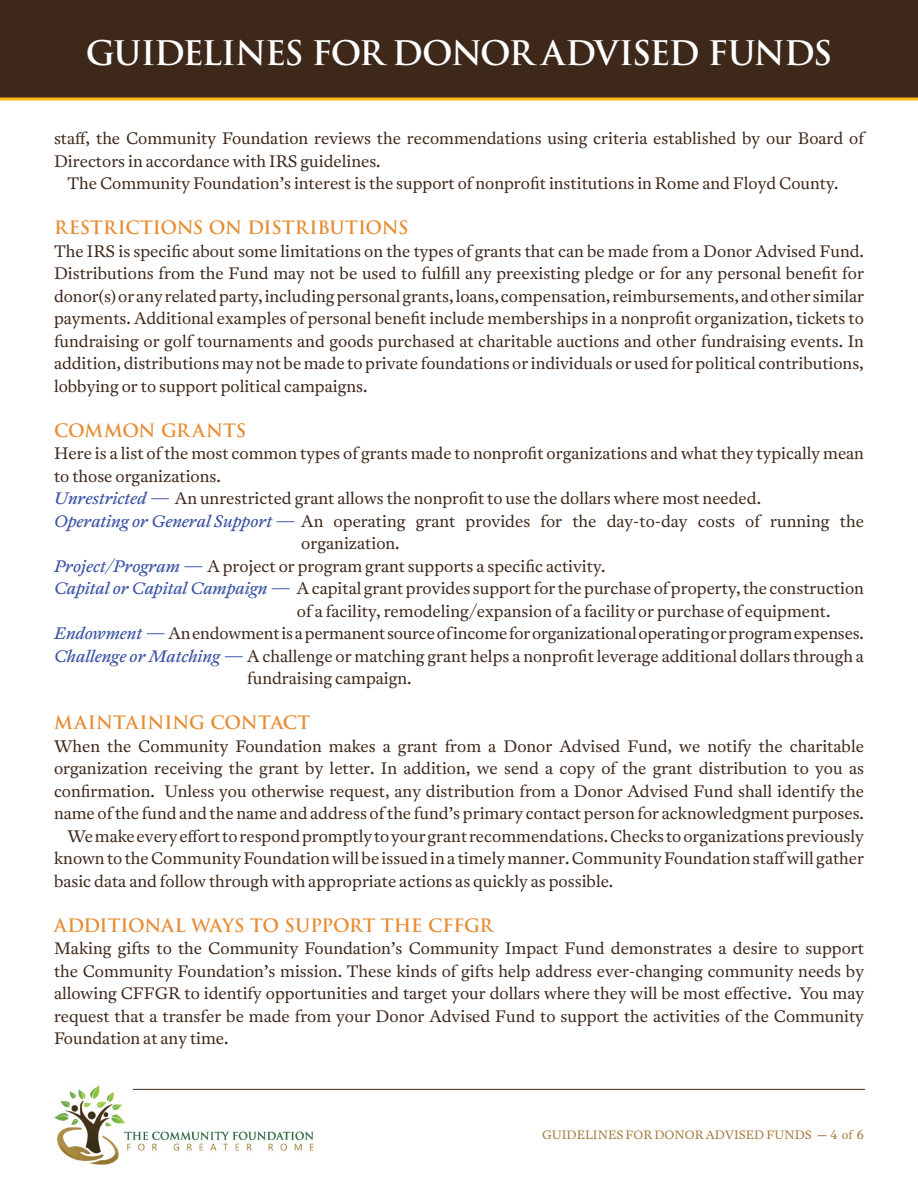
<style>
.page{position:relative;width:918px;height:1188px;background:#fff}
.page>*{position:absolute;margin:0;border:0;box-sizing:border-box;transform-origin:0 0}
.t1{font:700 33px "Trajan Pro";letter-spacing:-.05em;color:#fff}
.t2{font:700 18px "Trajan Pro";letter-spacing:-.01em;color:#e68d35}
.t3{font:300 16.5px/22.5px "Antwerp";color:#3e281a;text-align:justify}
.t4{font:300 12px "Antwerp";color:#a4773a}
.s1{font-weight:400;font-style:italic;color:#3a53a4}
.s2{font-family:"Helvetica Neue";font-weight:400}
</style>
<div class="page">
<img style="left:54px;top:1085px;width:277px;height:80px">
<hr style="left:133px;top:1089px;width:732px;height:1px;background:#3e281a">
<div style="left:0;top:0;width:918px;height:99px;background:#3e281a"></div>
<hr style="left:0;top:98px;width:918px;height:2px;background:#fdb913">
<h1 class="t1" style="left:86px;top:32px;width:748px">GUIDELINES FOR DONOR ADVISED FUNDS</h1>
<p class="t3" style="left:54px;top:127px;width:812px">staff, the Community Foundation reviews the recommendations using criteria established by our Board of</p>
<p class="t3" style="left:54px;top:149px;width:328px">Directors in accordance with IRS guidelines.</p>
<p class="t3" style="left:67px;top:172px;width:772px">The Community Foundation’s interest is the support of nonprofit institutions in Rome and Floyd County.</p>
<p class="t2" style="left:54px;top:216px;width:356px">RESTRICTIONS ON DISTRIBUTIONS</p>
<p class="t3" style="left:54px;top:239px;width:812px">The IRS is specific about some limitations on the types of grants that can be made from a Donor Advised Fund.<br>Distributions from the Fund may not be used to fulfill any preexisting pledge or for any personal benefit for donor(s) or any related party, including personal grants, loans, compensation, reimbursements, and other similar payments. Additional examples of personal benefit include memberships in a nonprofit organization, tickets to fundraising or golf tournaments and goods purchased at charitable auctions and other fundraising events. In addition, distributions may not be made to private foundations or individuals or used for political contributions, lobbying or to support political campaigns.</p>
<p class="t2" style="left:54px;top:419px;width:194px">COMMON GRANTS</p>
<p class="t3" style="left:54px;top:442px;width:812px">Here is a list of the most common types of grants made to nonprofit organizations and what they typically mean to those organizations.</p>
<p class="t3" style="left:54px;top:487px;width:709px"><span class="s1">Unrestricted —</span> An unrestricted grant allows the nonprofit to use the dollars where most needed.</p>
<p class="t3" style="left:54px;top:509px;width:811px"><span class="s1">Operating or General Support —</span> An operating grant provides for the day-to-day costs of running the</p>
<p class="t3" style="left:301px;top:532px;width:100px">organization.</p>
<p class="t3" style="left:54px;top:555px;width:553px"><span class="s1">Project/Program —</span> A project or program grant supports a specific activity.</p>
<p class="t3" style="left:54px;top:577px;width:812px"><span class="s1">Capital or Capital Campaign —</span> A capital grant provides support for the purchase of property, the construction</p>
<p class="t3" style="left:297px;top:600px;width:535px">of a facility, remodeling/expansion of a facility or purchase of equipment.</p>
<p class="t3" style="left:54px;top:622px;width:811px"><span class="s1">Endowment —</span> An endowment is a permanent source of income for organizational operating or program expenses.</p>
<p class="t3" style="left:54px;top:645px;width:812px"><span class="s1">Challenge or Matching —</span> A challenge or matching grant helps a nonprofit leverage additional dollars through a</p>
<p class="t3" style="left:247px;top:667px;width:166px">fundraising campaign.</p>
<p class="t2" style="left:54px;top:711px;width:258px">MAINTAINING CONTACT</p>
<p class="t3" style="left:54px;top:734px;width:811px">When the Community Foundation makes a grant from a Donor Advised Fund, we notify the charitable</p>
<p class="t3" style="left:54px;top:757px;width:812px">organization receiving the grant by letter. In addition, we send a copy of the grant distribution to you as</p>
<p class="t3" style="left:54px;top:779px;width:812px">confirmation. Unless you otherwise request, any distribution from a Donor Advised Fund shall identify the</p>
<p class="t3" style="left:54px;top:802px;width:812px">name of the fund and the name and address of the fund’s primary contact person for acknowledgment purposes.</p>
<p class="t3" style="left:67px;top:824px;width:798px">We make every effort to respond promptly to your grant recommendations. Checks to organizations previously</p>
<p class="t3" style="left:54px;top:847px;width:812px">known to the Community Foundation will be issued in a timely manner. Community Foundation staff will gather</p>
<p class="t3" style="left:54px;top:869px;width:561px">basic data and follow through with appropriate actions as quickly as possible.</p>
<p class="t2" style="left:54px;top:914px;width:441px">ADDITIONAL WAYS TO SUPPORT THE CFFGR</p>
<p class="t3" style="left:54px;top:937px;width:812px">Making gifts to the Community Foundation’s Community Impact Fund demonstrates a desire to support the Community Foundation’s mission. These kinds of gifts help address ever-changing community needs by allowing CFFGR to identify opportunities and target your dollars where they will be most effective. You may request that a transfer be made from your Donor Advised Fund to support the activities of the Community Foundation at any time.</p>
<p class="t4" style="left:542px;top:1126px;width:323px">GUIDELINES FOR DONOR ADVISED FUNDS <span class="s2">—</span> 4 of 6</p>
</div>
